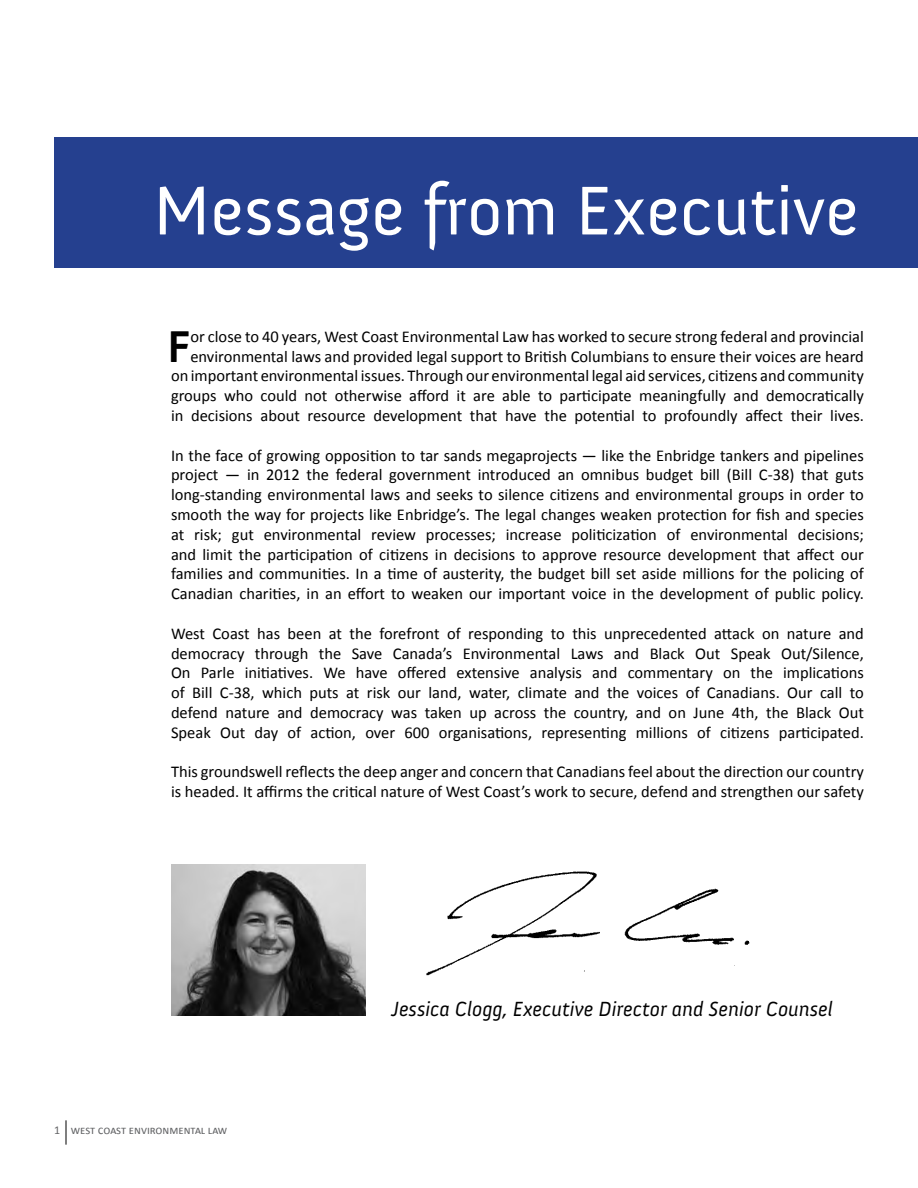
<style>
.page{position:relative;width:918px;height:1188px;background:#fff}
.page>*{position:absolute;margin:0;border:0;box-sizing:border-box;transform-origin:0 0}
.t1{font:70.5px "Anivers";color:#fff}
.t2{font:700 45.45px "Anivers";color:#000}
.t3{font:italic 21px "Anivers";color:#000}
.t4{font:16.5px/19.8px "Calibri";color:#000;text-align:justify}
.t5{font:12px "Calibri";color:#636466}
</style>
<div class="page">
<svg style="left:66px;top:1120px;width:1px;height:25px"></svg>
<div style="left:54px;top:137px;width:864px;height:130px;background:#25408f"></div>
<img style="left:426px;top:871px;width:324px;height:105px">
<img style="left:171px;top:865px;width:195px;height:151px">
<h1 class="t1" style="left:153px;top:172px;width:707px">Message from Executive</h1>
<p class="t4" style="left:171px;top:326px;width:694px;text-align:right">or close to 40 years, West Coast Environmental Law has worked to secure strong federal and provincial environmental laws and provided legal support to British Columbians to ensure their voices are heard on important environmental issues. Through our environmental legal aid services, citizens and community groups who could not otherwise afford it are able to participate meaningfully and democratically in decisions about resource development that have the potential to profoundly affect their lives.</p>
<p class="t4" style="left:171px;top:445px;width:695px">In the face of growing opposition to tar sands megaprojects — like the Enbridge tankers and pipelines project — in 2012 the federal government introduced an omnibus budget bill (Bill C-38) that guts long-standing environmental laws and seeks to silence citizens and environmental groups in order to smooth the way for projects like Enbridge’s. The legal changes weaken protection for fish and species at risk; gut environmental review processes; increase politicization of environmental decisions; and limit the participation of citizens in decisions to approve resource development that affect our families and communities. In a time of austerity, the budget bill set aside millions for the policing of Canadian charities, in an effort to weaken our important voice in the development of public policy.</p>
<p class="t4" style="left:171px;top:623px;width:694px">West Coast has been at the forefront of responding to this unprecedented attack on nature and democracy through the Save Canada’s Environmental Laws and Black Out Speak Out/Silence, On Parle initiatives. We have offered extensive analysis and commentary on the implications of Bill C-38, which puts at risk our land, water, climate and the voices of Canadians. Our call to defend nature and democracy was taken up across the country, and on June 4th, the Black Out Speak Out day of action, over 600 organisations, representing millions of citizens participated.</p>
<p class="t4" style="left:171px;top:762px;width:694px">This groundswell reflects the deep anger and concern that Canadians feel about the direction our country is headed. It affirms the critical nature of West Coast’s work to secure, defend and strengthen our safety</p>
<h2 class="t2" style="left:167px;top:321px;width:25px">F</h2>
<p class="t5" style="left:54px;top:1123px;width:175px">1 west coast environmental law</p>
<p class="t3" style="left:392px;top:998px;width:443px">Jessica Clogg, Executive Director and Senior Counsel</p>
</div>
